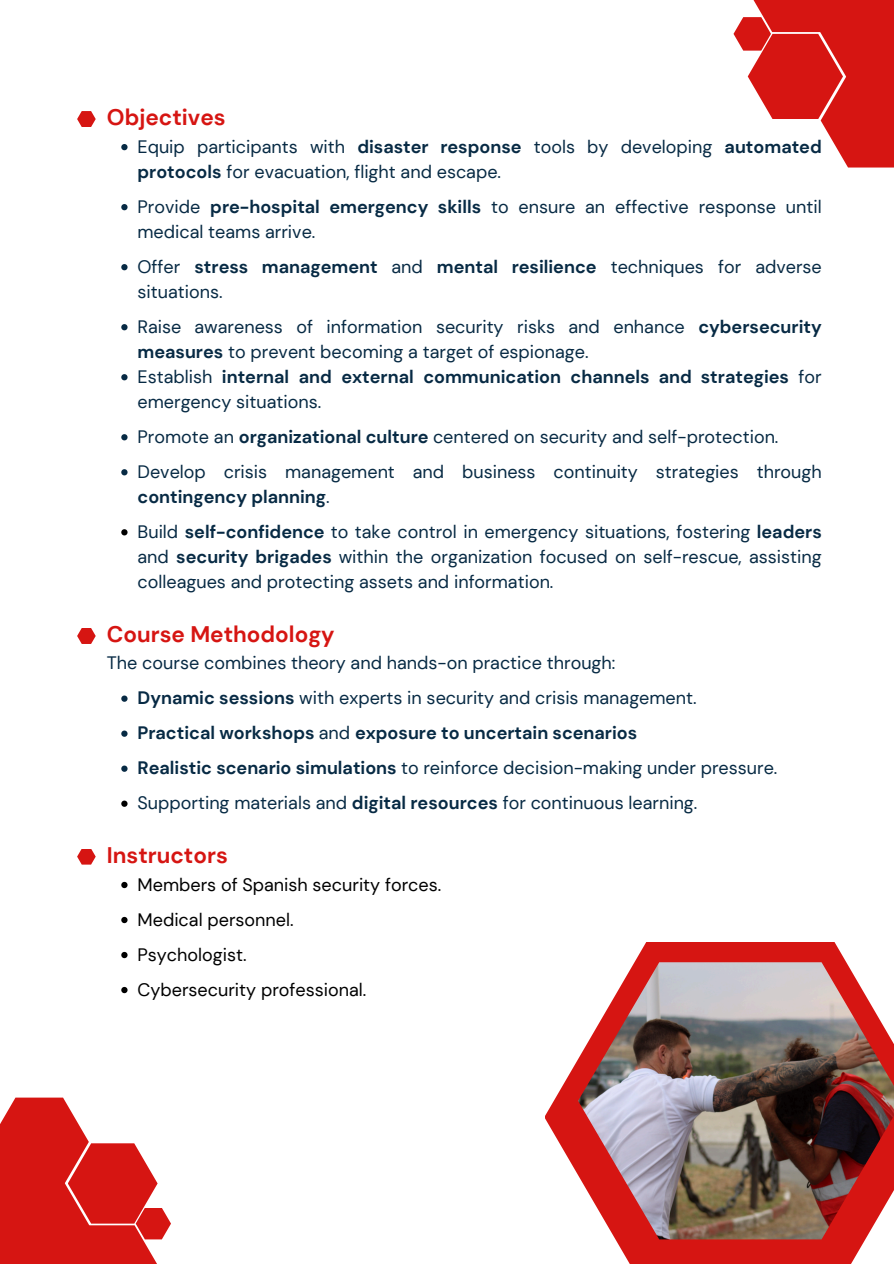
<style>
.page{position:relative;width:894px;height:1264px;background:#fff}
.page>*{position:absolute;margin:0;border:0;box-sizing:border-box;transform-origin:0 0}
.t1{font:700 22.5px "DM Sans";color:#d61512}
.t2{font:18px/25px "DM Sans";color:#072a44}
.t3{font:700 18px/25px "DM Sans";color:#072a44}
.t4{font:18px "DM Sans";color:#000}
.s1{font-weight:700}
.s2{font-weight:400}
</style>
<div class="page">
<div style="left:801px;top:0;width:92px;height:113px;background:#d61512"></div>
<svg style="left:733px;top:17px;width:160px;height:150px"></svg>
<div style="left:744px;top:0;width:114px;height:32px;background:#d61512"></div>
<div style="left:0;top:1149px;width:107px;height:114px;background:#d61512"></div>
<svg style="left:0;top:1097px;width:171px;height:142px"></svg>
<div style="left:53px;top:1225px;width:107px;height:38px;background:#d61512"></div>
<svg style="left:77px;top:111px;width:19px;height:16px"></svg>
<svg style="left:77px;top:849px;width:19px;height:15px"></svg>
<svg style="left:545px;top:942px;width:321px;height:321px"></svg>
<svg style="left:121px;top:144px;width:6px;height:6px"></svg>
<svg style="left:121px;top:204px;width:6px;height:6px"></svg>
<svg style="left:121px;top:264px;width:6px;height:6px"></svg>
<svg style="left:121px;top:324px;width:6px;height:6px"></svg>
<svg style="left:121px;top:374px;width:6px;height:6px"></svg>
<svg style="left:121px;top:434px;width:6px;height:6px"></svg>
<svg style="left:121px;top:469px;width:6px;height:6px"></svg>
<svg style="left:121px;top:529px;width:6px;height:6px"></svg>
<svg style="left:121px;top:695px;width:6px;height:6px"></svg>
<svg style="left:121px;top:730px;width:6px;height:6px"></svg>
<svg style="left:121px;top:765px;width:6px;height:6px"></svg>
<svg style="left:121px;top:800px;width:6px;height:6px"></svg>
<svg style="left:121px;top:881px;width:6px;height:7px"></svg>
<svg style="left:121px;top:916px;width:6px;height:7px"></svg>
<svg style="left:121px;top:951px;width:6px;height:7px"></svg>
<svg style="left:121px;top:986px;width:6px;height:7px"></svg>
<img style="left:578px;top:962px;width:315px;height:277px">
<svg style="left:77px;top:628px;width:19px;height:16px"></svg>
<h1 class="t1" style="left:107px;top:103px;width:120px">Objectives</h1>
<p class="t2" style="left:137px;top:134px;width:685px">Equip participants with <span class="s1">disaster response</span> tools by developing <span class="s1">automated protocols</span> for evacuation, flight and escape.</p>
<p class="t2" style="left:137px;top:194px;width:685px">Provide <span class="s1">pre-hospital emergency skills</span> to ensure an effective response until medical teams arrive.</p>
<p class="t2" style="left:137px;top:254px;width:685px">Offer <span class="s1">stress management</span> and <span class="s1">mental resilience</span> techniques for adverse situations.</p>
<p class="t2" style="left:137px;top:314px;width:685px">Raise awareness of information security risks and enhance <span class="s1">cybersecurity measures</span> to prevent becoming a target of espionage.</p>
<p class="t3" style="left:137px;top:364px;width:685px"><span class="s2">Establish</span> internal and external communication channels and strategies <span class="s2">for emergency situations.</span></p>
<p class="t2" style="left:137px;top:424px;width:642px">Promote an <span class="s1">organizational culture</span> centered on security and self-protection.</p>
<p class="t2" style="left:137px;top:459px;width:685px">Develop crisis management and business continuity strategies through <span class="s1">contingency planning</span>.</p>
<p class="t2" style="left:137px;top:519px;width:685px;text-align:justify">Build <span class="s1">self-confidence</span> to take control in emergency situations, fostering <span class="s1">leaders </span>and <span class="s1">security brigades</span> within the organization focused on self-rescue, assisting colleagues and protecting assets and information.</p>
<p class="t1" style="left:107px;top:619px;width:229px">Course Methodology</p>
<p class="t2" style="left:107px;top:650px;width:510px">The course combines theory and hands-on practice through:</p>
<p class="t2" style="left:137px;top:685px;width:560px"><span class="s1">Dynamic sessions</span> with experts in security and crisis management.</p>
<p class="t3" style="left:137px;top:720px;width:501px">Practical workshops <span class="s2">and</span> exposure to uncertain scenarios</p>
<p class="t2" style="left:137px;top:755px;width:641px"><span class="s1">Realistic scenario simulations</span> to reinforce decision-making under pressure.</p>
<p class="t2" style="left:137px;top:790px;width:561px">Supporting materials and <span class="s1">digital resources</span> for continuous learning.</p>
<h1 class="t1" style="left:107px;top:840px;width:122px">Instructors</h1>
<p class="t4" style="left:137px;top:872px;width:305px">Members of Spanish security forces.</p>
<p class="t4" style="left:137px;top:907px;width:157px">Medical personnel.</p>
<p class="t4" style="left:137px;top:942px;width:110px">Psychologist.</p>
<p class="t4" style="left:137px;top:977px;width:230px">Cybersecurity professional.</p>
</div>
